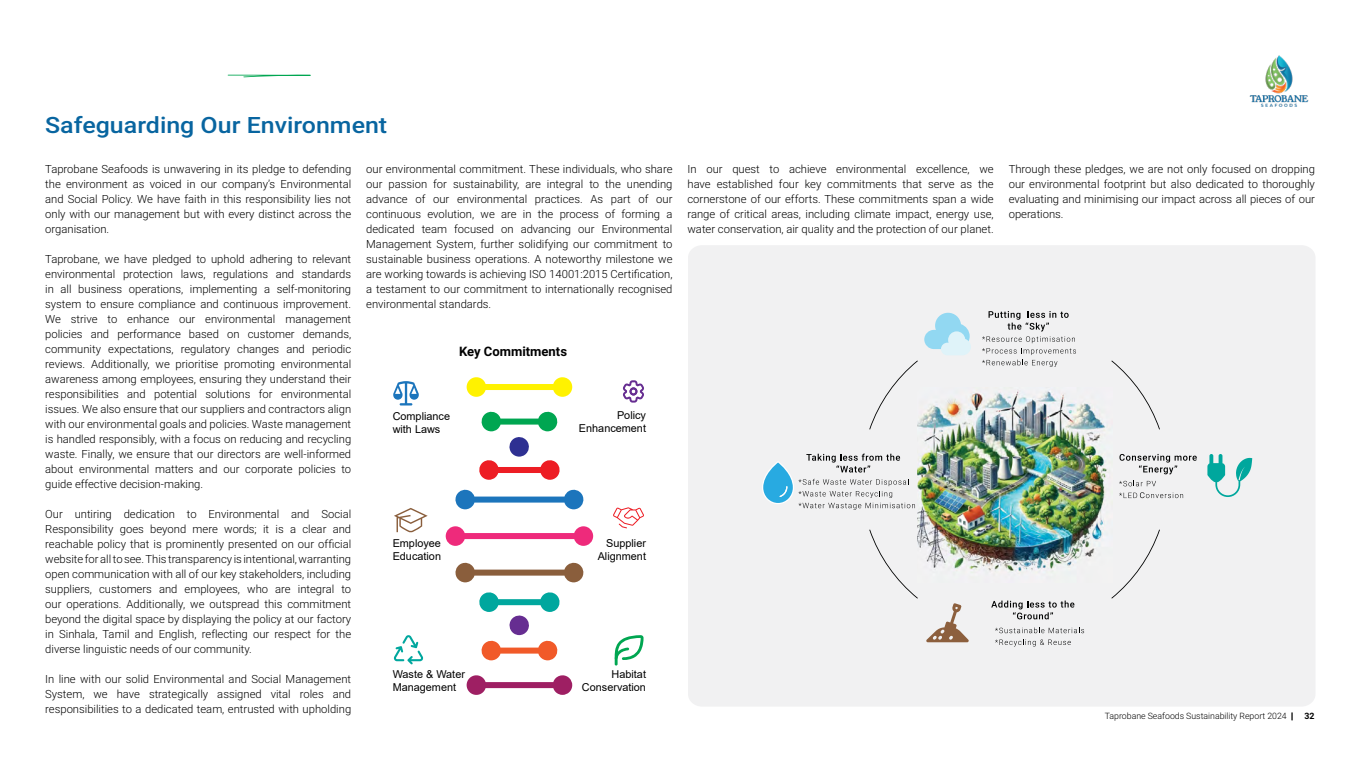
<style>
.page{position:relative;width:1360px;height:765px;background:#fff}
.page>*{position:absolute;margin:0;border:0;box-sizing:border-box;transform-origin:0 0}
.t1{font:500 22.5px "Roboto";color:#0865a0;scale:1.11 1}
.t2{font:700 13px "Roboto";color:#000}
.t3{font:300 11.25px/15px "Roboto";color:#000;text-align:justify}
.t4{font:10.88px/13px "Arial";color:#000}
.t5{font:300 8.75px "Roboto";color:#000}
.t6{font:700 8.75px "Roboto";color:#000}
</style>
<div class="page">
<img style="left:1249px;top:55px;width:60px;height:52px">
<svg style="left:1291px;top:713px;width:2px;height:7px"></svg>
<div style="left:688px;top:245px;width:627px;height:461px;background:#f1f1f2"></div>
<img style="left:917px;top:387px;width:195px;height:196px">
<svg style="left:924px;top:313px;width:47px;height:42px"></svg>
<svg style="left:926px;top:603px;width:43px;height:39px"></svg>
<svg style="left:1207px;top:454px;width:45px;height:43px"></svg>
<div style="left:869px;top:530px;width:49px;height:69px;background:#f1f1f2"></div>
<div style="left:1111px;top:530px;width:49px;height:69px;background:#f1f1f2"></div>
<div style="left:869px;top:360px;width:49px;height:70px;background:#f1f1f2"></div>
<div style="left:1111px;top:360px;width:49px;height:70px;background:#f1f1f2"></div>
<svg style="left:1119px;top:481px;width:37px;height:5px"></svg>
<svg style="left:1119px;top:492px;width:64px;height:6px"></svg>
<svg style="left:1119px;top:454px;width:78px;height:20px"></svg>
<svg style="left:995px;top:627px;width:89px;height:6px"></svg>
<svg style="left:995px;top:639px;width:76px;height:8px"></svg>
<svg style="left:991px;top:601px;width:83px;height:18px"></svg>
<svg style="left:762px;top:454px;width:153px;height:56px"></svg>
<svg style="left:982px;top:311px;width:94px;height:56px"></svg>
<svg style="left:227px;top:75px;width:84px;height:2px"></svg>
<svg style="left:467px;top:675px;width:105px;height:20px"></svg>
<svg style="left:455px;top:489px;width:129px;height:20px"></svg>
<svg style="left:479px;top:411px;width:81px;height:69px"></svg>
<svg style="left:446px;top:526px;width:147px;height:20px"></svg>
<svg style="left:455px;top:562px;width:129px;height:20px"></svg>
<svg style="left:479px;top:592px;width:81px;height:68px"></svg>
<svg style="left:467px;top:377px;width:105px;height:20px"></svg>
<svg style="left:393px;top:381px;width:26px;height:25px"></svg>
<svg style="left:623px;top:380px;width:21px;height:23px"></svg>
<svg style="left:613px;top:507px;width:31px;height:21px"></svg>
<svg style="left:394px;top:508px;width:34px;height:25px"></svg>
<svg style="left:393px;top:635px;width:30px;height:29px"></svg>
<svg style="left:615px;top:635px;width:29px;height:31px"></svg>
<h1 class="t1" style="left:45px;top:110px;width:310px">Safeguarding Our Environment</h1>
<p class="t3" style="left:45px;top:161px;width:307px">Taprobane Seafoods is unwavering in its pledge to defending the environment as voiced in our company’s Environmental and Social Policy. We have faith in this responsibility lies not only with our management but with every distinct across the organisation.</p>
<p class="t3" style="left:45px;top:251px;width:307px">Taprobane, we have pledged to uphold adhering to relevant environmental protection laws, regulations and standards in all business operations, implementing a self-monitoring system to ensure compliance and continuous improvement.<br>We strive to enhance our environmental management policies and performance based on customer demands, community expectations, regulatory changes and periodic reviews. Additionally, we prioritise promoting environmental awareness among employees, ensuring they understand their responsibilities and potential solutions for environmental issues. We also ensure that our suppliers and contractors align with our environmental goals and policies. Waste management is handled responsibly, with a focus on reducing and recycling waste. Finally, we ensure that our directors are well-informed about environmental matters and our corporate policies to guide effective decision-making.</p>
<p class="t3" style="left:45px;top:506px;width:307px">Our untiring dedication to Environmental and Social Responsibility goes beyond mere words; it is a clear and reachable policy that is prominently presented on our official website for all to see. This transparency is intentional, warranting open communication with all of our key stakeholders, including suppliers, customers and employees, who are integral to our operations. Additionally, we outspread this commitment beyond the digital space by displaying the policy at our factory in Sinhala, Tamil and English, reflecting our respect for the diverse linguistic needs of our community.</p>
<p class="t3" style="left:45px;top:671px;width:307px">In line with our solid Environmental and Social Management System, we have strategically assigned vital roles and responsibilities to a dedicated team, entrusted with upholding</p>
<p class="t3" style="left:366px;top:161px;width:308px">our environmental commitment. These individuals, who share our passion for sustainability, are integral to the unending advance of our environmental practices. As part of our continuous evolution, we are in the process of forming a dedicated team focused on advancing our Environmental Management System, further solidifying our commitment to sustainable business operations. A noteworthy milestone we are working towards is achieving ISO 14001:2015 Certification, a testament to our commitment to internationally recognised environmental standards.</p>
<p class="t3" style="left:687px;top:161px;width:308px">In our quest to achieve environmental excellence, we have established four key commitments that serve as the cornerstone of our efforts. These commitments span a wide range of critical areas, including climate impact, energy use, water conservation, air quality and the protection of our planet.</p>
<p class="t3" style="left:1009px;top:161px;width:308px">Through these pledges, we are not only focused on dropping our environmental footprint but also dedicated to thoroughly evaluating and minimising our impact across all pieces of our operations.</p>
<p class="t2" style="left:459px;top:342px;width:110px">Key Commitments</p>
<p class="t4" style="left:579px;top:408px;width:69px;text-align:right">Policy<br>Enhancement</p>
<p class="t4" style="left:393px;top:410px;width:59px">Compliance with Laws</p>
<p class="t4" style="left:598px;top:537px;width:50px;text-align:right">Supplier<br>Alignment</p>
<p class="t4" style="left:393px;top:537px;width:50px">Employee<br>Education</p>
<p class="t4" style="left:393px;top:667px;width:74px">Waste &amp; Water<br>Management</p>
<p class="t4" style="left:582px;top:667px;width:66px;text-align:right">Habitat<br>Conservation</p>
<p class="t5" style="left:1105px;top:710px;width:184px">Taprobane Seafoods Sustainability Report 2024</p>
<p class="t6" style="left:1304px;top:710px;width:12px">32</p>
</div>
